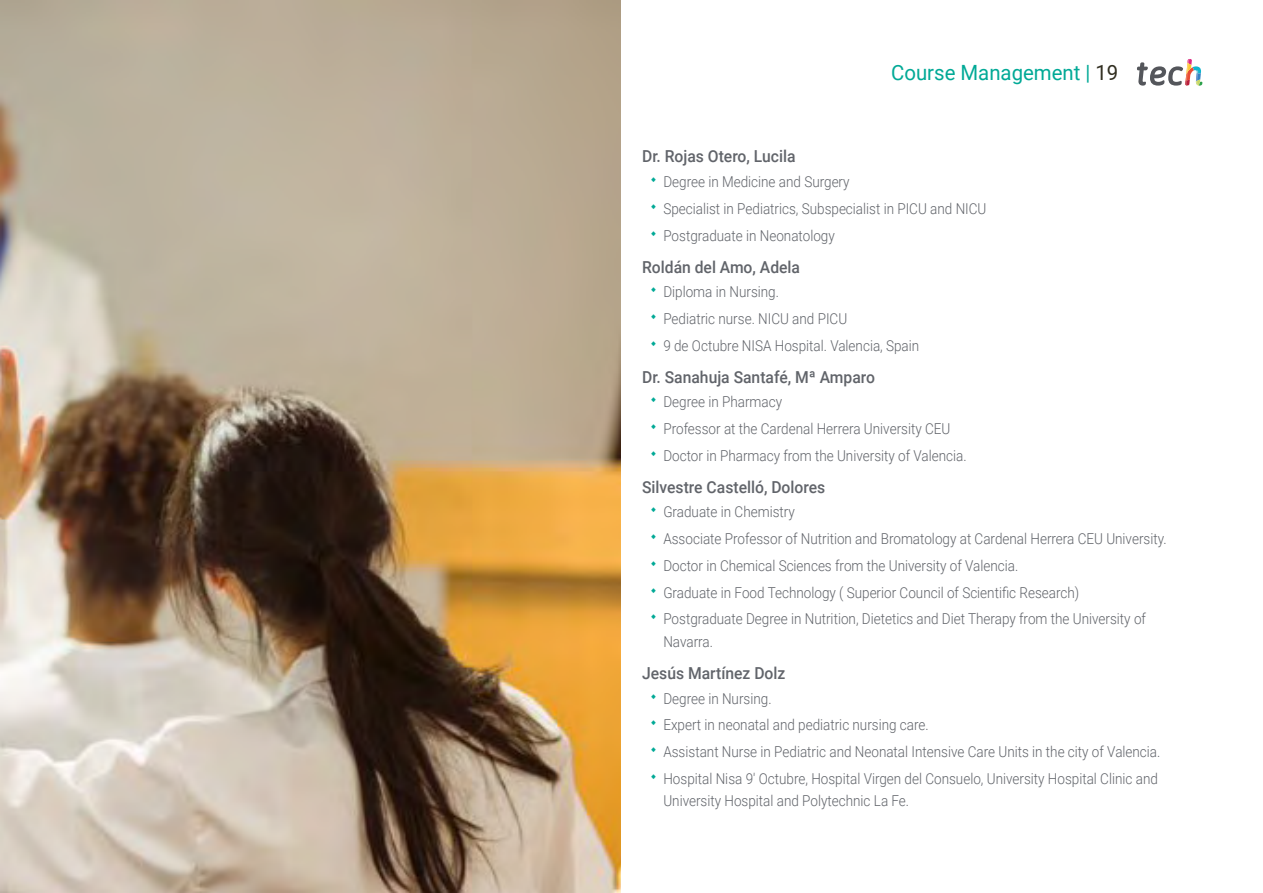
<style>
.page{position:relative;width:1263px;height:893px;background:#fff}
.page>*{position:absolute;margin:0;border:0;box-sizing:border-box;transform-origin:0 0}
.t1{font:21px "Roboto";color:#00a996}
.t2{font:500 16.5px "Roboto";color:#61646a;scale:.95 1}
.t3{font:300 15px/26.7px "Roboto";color:#61646a;scale:.9 1}
.s1{color:#312e20}
</style>
<div class="page">
<img style="left:0;top:0;width:621px;height:893px">
<svg style="left:1137px;top:59px;width:65px;height:27px"></svg>
<h1 class="t1" style="left:891px;top:57px;width:229px">Course Management | <span class="s1">19</span></h1>
<p class="t2" style="left:642px;top:145px;width:163px">Dr. Rojas Otero, Lucila</p>
<p class="t3" style="left:663px;top:168px;width:360px">Degree in Medicine and Surgery<br>Specialist in Pediatrics, Subspecialist in PICU and NICU<br>Postgraduate in Neonatology</p>
<p class="t2" style="left:642px;top:255px;width:168px">Roldán del Amo, Adela</p>
<p class="t3" style="left:663px;top:278px;width:286px">Diploma in Nursing.<br>Pediatric nurse. NICU and PICU<br>9 de Octubre NISA Hospital. Valencia, Spain</p>
<p class="t2" style="left:642px;top:365px;width:247px">Dr. Sanahuja Santafé, Mª Amparo</p>
<p class="t3" style="left:663px;top:388px;width:338px">Degree in Pharmacy<br>Professor at the Cardenal Herrera University CEU<br>Doctor in Pharmacy from the University of Valencia.</p>
<p class="t2" style="left:642px;top:475px;width:194px">Silvestre Castelló, Dolores</p>
<p class="t3" style="left:663px;top:498px;width:561px">Graduate in Chemistry<br>Associate Professor of Nutrition and Bromatology at Cardenal Herrera CEU University.<br>Doctor in Chemical Sciences from the University of Valencia.<br>Graduate in Food Technology ( Superior Council of Scientific Research)<br>Postgraduate Degree in Nutrition, Dietetics and Diet Therapy from the University of</p>
<p class="t3" style="left:663px;top:628px;width:57px">Navarra.</p>
<p class="t2" style="left:642px;top:662px;width:152px">Jesús Martínez Dolz</p>
<p class="t3" style="left:663px;top:684px;width:554px">Degree in Nursing.<br>Expert in neonatal and pediatric nursing care.<br>Assistant Nurse in Pediatric and Neonatal Intensive Care Units in the city of Valencia.<br>Hospital Nisa 9' Octubre, Hospital Virgen del Consuelo, University Hospital Clinic and</p>
<p class="t3" style="left:663px;top:787px;width:275px">University Hospital and Polytechnic La Fe.</p>
</div>
